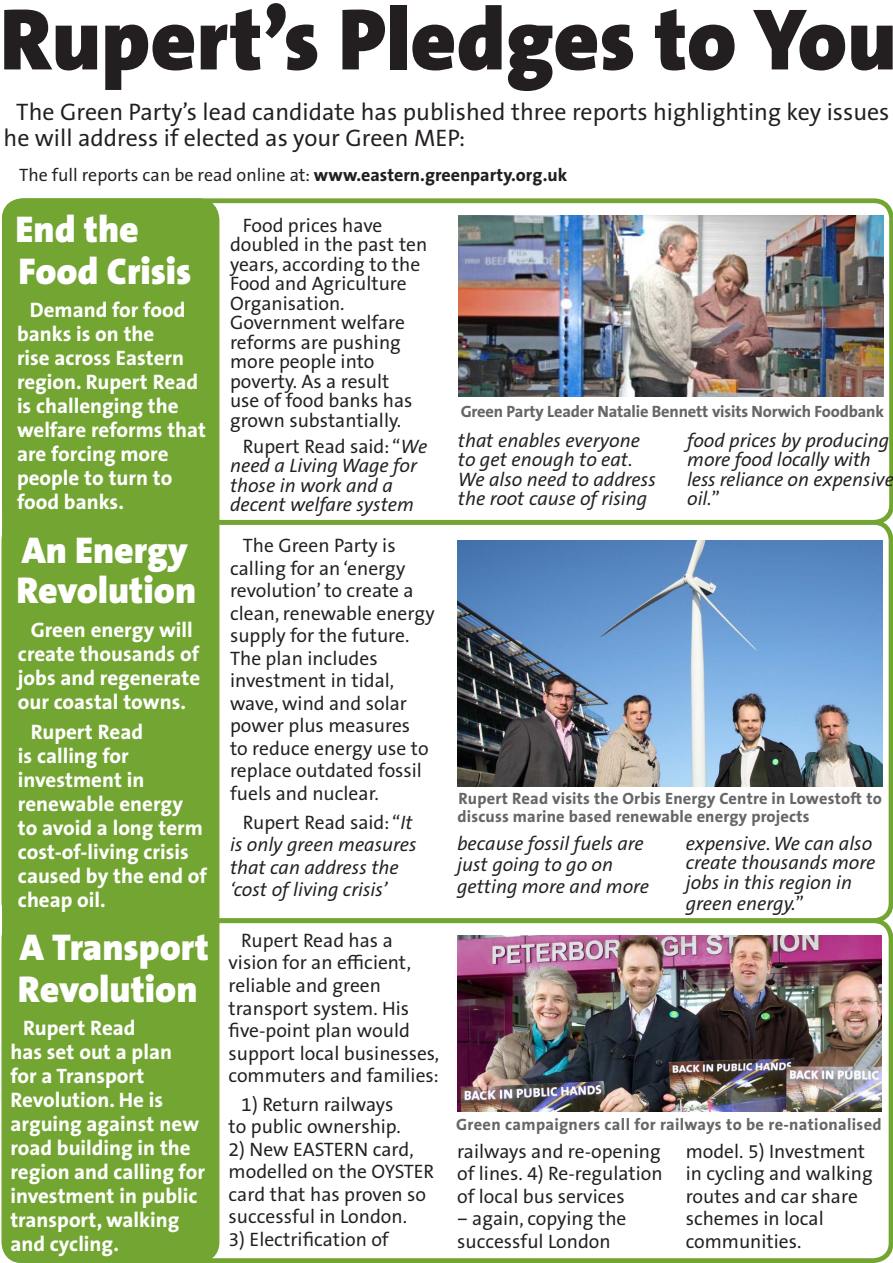
<style>
.page{position:relative;width:893px;height:1263px;background:#fff}
.page>*{position:absolute;margin:0;border:0;box-sizing:border-box;transform-origin:0 0}
.t1{font:88.05px "The Sans BCE W9 Blk";color:#231f20}
.t2{font:37.5px/42.2px "The Sans BCE W9 Blk";color:#fff}
.t3{font:24px/25.5px "The Sans Office LF";color:#231f20}
.t4{font:700 21px/24px "The Sans Office LF";color:#fff}
.t5{font:19.5px/22.5px "The Sans Office LF";color:#231f20}
.t6{font:italic 19.5px/19.5px "The Sans Office LF";color:#231f20}
.t7{font:18px "The Sans Office LF";color:#231f20}
.t8{font:700 16.5px/18px "The Sans Office LF";letter-spacing:.01em;color:#666}
.t9{font:700 16.5px "The Sans Office LF";letter-spacing:-.01em;color:#666}
.s1{font-weight:700}
.s2{font-style:normal}
</style>
<div class="page">
<div style="left:2px;top:198px;width:217px;height:1065px;background:#73a532;border-radius:21px"></div>
<div style="left:2px;top:918px;width:891px;height:345px;border:5px solid #73a532;border-radius:18px"></div>
<svg style="left:2px;top:198px;width:891px;height:327px"></svg>
<img style="left:458px;top:935px;width:424px;height:176px">
<img style="left:459px;top:215px;width:425px;height:182px">
<img style="left:457px;top:541px;width:426px;height:246px">
<h1 class="t1" style="left:0;top:-17px;width:898px">Rupert’s Pledges to You</h1>
<p class="t3" style="left:4px;top:99px;width:887px;text-indent:13px">The Green Party’s lead candidate has published three reports highlighting key issues he will address if elected as your Green MEP:</p>
<p class="t7" style="left:19px;top:163px;width:550px">The full reports can be read online at: <span class="s1">www.eastern.greenparty.org.uk</span></p>
<h2 class="t2" style="left:16px;top:209px;width:177px">End the<br>Food Crisis</h2>
<p class="t4" style="left:17px;top:297px;width:191px;text-indent:13px">Demand for food banks is on the<br>rise across Eastern region. Rupert Read is challenging the welfare reforms that are forcing more people to turn to food banks.</p>
<h2 class="t2" style="left:16px;top:530px;width:181px;line-height:40.5px">An Energy<br>Revolution</h2>
<p class="t4" style="left:18px;top:617px;width:184px;text-indent:13px">Green energy will create thousands of jobs and regenerate our coastal towns.</p>
<p class="t4" style="left:18px;top:720px;width:191px;text-indent:13px">Rupert Read<br>is calling for investment in renewable energy to avoid a long term cost-of-living crisis caused by the end of cheap oil.</p>
<p class="t5" style="left:230px;top:215px;width:199px;line-height:19.5px;text-indent:13px">Food prices have doubled in the past ten years, according to the<br>Food and Agriculture<br>Organisation.<br>Government welfare reforms are pushing more people into poverty. As a result<br>use of food banks has grown substantially.</p>
<p class="t6" style="left:230px;top:436px;width:199px;text-indent:13px"><span class="s2">Rupert Read said: “</span>We need a Living Wage for those in work and a decent welfare system</p>
<p class="t6" style="left:458px;top:431px;width:199px">that enables everyone to get enough to eat.<br>We also need to address the root cause of rising</p>
<p class="t9" style="left:461px;top:401px;width:425px">Green Party Leader Natalie Bennett visits Norwich Foodbank</p>
<p class="t6" style="left:687px;top:431px;width:208px">food prices by producing more food locally with less reliance on expensive oil.<span class="s2">”</span></p>
<p class="t5" style="left:230px;top:534px;width:206px;text-indent:13px">The Green Party is calling for an ‘energy revolution’ to create a clean, renewable energy supply for the future.<br>The plan includes investment in tidal, wave, wind and solar power plus measures<br>to reduce energy use to replace outdated fossil fuels and nuclear.</p>
<p class="t6" style="left:230px;top:811px;width:188px;line-height:22.5px;text-indent:13px"><span class="s2">Rupert Read said: “</span>It is only green measures that can address the ‘cost of living crisis’</p>
<p class="t8" style="left:457px;top:789px;width:426px">Rupert Read visits the Orbis Energy Centre in Lowestoft to discuss marine based renewable energy projects</p>
<p class="t6" style="left:457px;top:832px;width:193px;line-height:21.8px">because fossil fuels are just going to go on getting more and more</p>
<p class="t6" style="left:686px;top:833px;width:191px;line-height:20px">expensive. We can also create thousands more jobs in this region in green energy.<span class="s2">”</span></p>
<h2 class="t2" style="left:18px;top:926px;width:193px">A Transport<br>Revolution</h2>
<p class="t5" style="left:229px;top:929px;width:212px;text-indent:13px">Rupert Read has a vision for an efficient, reliable and green transport system. His five-point plan would support local businesses, commuters and families:</p>
<p class="t5" style="left:229px;top:1092px;width:174px;text-align:center">1) Return railways to public ownership.</p>
<p class="t5" style="left:229px;top:1137px;width:207px">2) New EASTERN card, modelled on the OYSTER card that has proven so successful in London.</p>
<p class="t5" style="left:229px;top:1227px;width:162px">3) Electrification of</p>
<p class="t4" style="left:10px;top:1015px;width:196px;text-indent:13px">Rupert Read<br>has set out a plan<br>for a Transport<br>Revolution. He is arguing against new road building in the region and calling for investment in public transport, walking and cycling.</p>
<p class="t8" style="left:456px;top:1115px;width:427px">Green campaigners call for railways to be re-nationalised</p>
<p class="t5" style="left:457px;top:1139px;width:207px;text-align:justify">railways and re-opening of lines. 4) Re-regulation of local bus services</p>
<p class="t5" style="left:457px;top:1207px;width:171px">– again, copying the successful London</p>
<p class="t5" style="left:686px;top:1139px;width:188px">model. 5) Investment in cycling and walking routes and car share schemes in local communities.</p>
</div>
